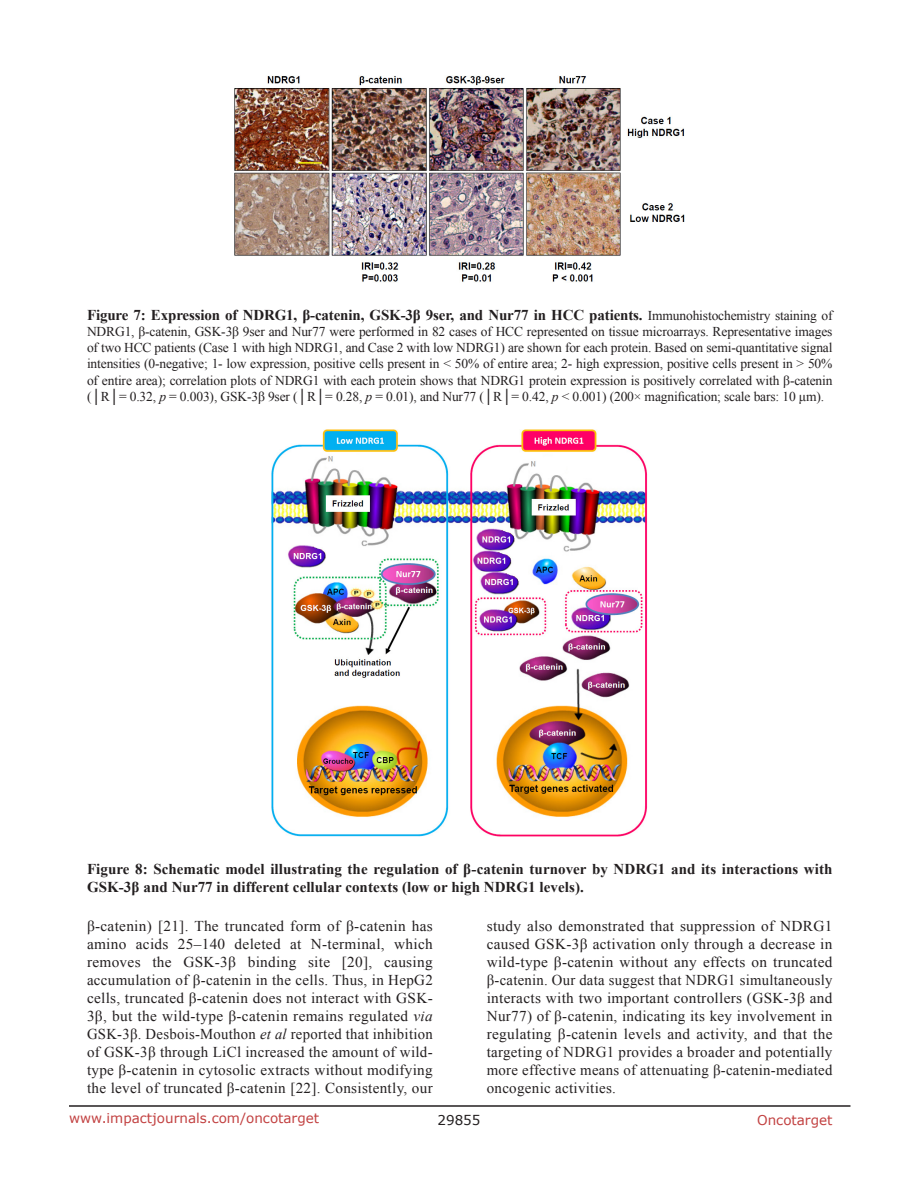
<style>
.page{position:relative;width:918px;height:1188px;background:#fff}
.page>*{position:absolute;margin:0;border:0;box-sizing:border-box;transform-origin:0 0}
.BodyText{font:15px/18px "Times New Roman";letter-spacing:.02em;color:#231f20;text-align:justify}
.FigureText{font:700 15px/18px "Times New Roman";letter-spacing:.005em;color:#231f20}
.FigureText-2{font:13.5px/16.2px "Times New Roman";letter-spacing:-.01em;color:#231f20;text-align:justify}
.t1{font:13.5px "Verdana";color:#c24141}
.t2{font:13.5px "Verdana";color:#231f20}
.s1{font-weight:400;font-size:13.5px}
.s2{font-style:italic}
</style>
<div class="page">
<hr style="left:69px;top:1105px;width:781px;height:2px;background:#231f20">
<img style="left:235px;top:76px;width:450px;height:206px">
<img style="left:272px;top:429px;width:376px;height:408px">
<p class="FigureText" style="left:87px;top:305px;width:747px">Figure 7: Expression of NDRG1, β-catenin, GSK-3β 9ser, and Nur77 in HCC patients. <span class="s1">Immunohistochemistry staining of</span></p>
<p class="FigureText-2" style="left:87px;top:323px;width:747px">NDRG1, β-catenin, GSK-3β 9ser and Nur77 were performed in 82 cases of HCC represented on tissue microarrays. Representative images of two HCC patients (Case 1 with high NDRG1, and Case 2 with low NDRG1) are shown for each protein. Based on semi-quantitative signal intensities (0-negative; 1- low expression, positive cells present in &lt; 50% of entire area; 2- high expression, positive cells present in &gt; 50% of entire area); correlation plots of NDRG1 with each protein shows that NDRG1 protein expression is positively correlated with β-catenin (│R│= 0.32, <span class="s2">p</span> = 0.003), GSK-3β 9ser (│R│= 0.28, <span class="s2">p</span> = 0.01), and Nur77 (│R│= 0.42, <span class="s2">p</span> &lt; 0.001) (200× magnification; scale bars: 10 μm).</p>
<p class="FigureText" style="left:87px;top:860px;width:747px">Figure 8: Schematic model illustrating the regulation of β-catenin turnover by NDRG1 and its interactions with<br>GSK-3β and Nur77 in different cellular contexts (low or high NDRG1 levels).</p>
<p class="BodyText" style="left:87px;top:917px;width:347px">β-catenin) [21]. The truncated form of β-catenin has amino acids 25–140 deleted at N-terminal, which removes the GSK-3β binding site [20], causing accumulation of β-catenin in the cells. Thus, in HepG2 cells, truncated β-catenin does not interact with GSK-3β, but the wild-type β-catenin remains regulated <span class="s2">via </span>GSK-3β. Desbois-Mouthon <span class="s2">et al</span> reported that inhibition of GSK-3β through LiCl increased the amount of wild&shy;type β-catenin in cytosolic extracts without modifying the level of truncated β-catenin [22]. Consistently, our</p>
<p class="BodyText" style="left:487px;top:917px;width:347px">study also demonstrated that suppression of NDRG1 caused GSK-3β activation only through a decrease in wild-type β-catenin without any effects on truncated β-catenin. Our data suggest that NDRG1 simultaneously interacts with two important controllers (GSK-3β and Nur77) of β-catenin, indicating its key involvement in regulating β-catenin levels and activity, and that the targeting of NDRG1 provides a broader and potentially more effective means of attenuating β-catenin-mediated oncogenic activities.</p>
<p class="t1" style="left:69px;top:1109px;width:252px">www.impactjournals.com/oncotarget</p>
<p class="t2" style="left:438px;top:1111px;width:44px">29855</p>
<p class="t1" style="left:757px;top:1111px;width:77px">Oncotarget</p>
</div>
